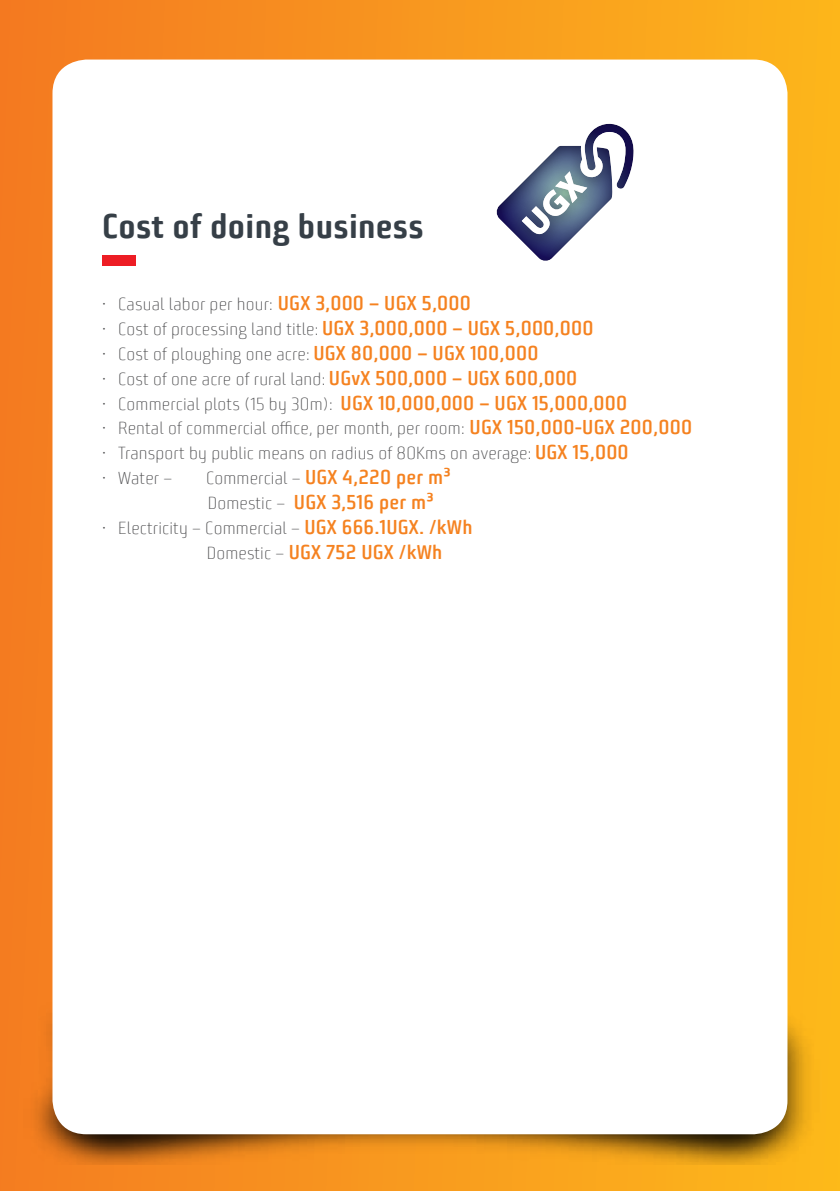
<style>
.page{position:relative;width:840px;height:1191px;background:#fff}
.page>*{position:absolute;margin:0;border:0;box-sizing:border-box;transform-origin:0 0}
.t1{font:700 34px "Bunuelo Clean Pro";letter-spacing:.01em;color:#363f47}
.t2{font:600 20px/24.8px "Bunuelo Clean Pro";letter-spacing:.01em;color:#f58220}
.t3{font:300 17.4px "Bunuelo Clean Pro";letter-spacing:.01em;color:#4d4d4f}
.s1{font-weight:600;font-size:20px;color:#f58220}
.s2{font-weight:300;font-size:17.4px;color:#4d4d4f}
</style>
<div class="page">
<hr style="left:0;top:0;width:1px;height:1191px;background:#f47a20">
<div style="left:0;top:1px;width:839px;height:1189px;background:linear-gradient(to right,#f47b23,#fdb81e)"></div>
<img style="left:0;top:1002px;width:839px;height:162px">
<div style="left:52px;top:60px;width:735px;height:1074px;background:#fff;border-radius:34px"></div>
<div style="left:492px;top:121px;width:142px;height:140px;background:#000;opacity:.4"></div>
<div style="left:102px;top:256px;width:34px;height:10px;background:#ed1d24"></div>
<h1 class="t1" style="left:102px;top:206px;width:322px">Cost of doing business</h1>
<p class="t3" style="left:102px;top:293px;width:370px">• Casual labor per hour: <span class="s1">UGX 3,000 – UGX 5,000</span></p>
<p class="t3" style="left:102px;top:318px;width:492px">• Cost of processing land title: <span class="s1">UGX 3,000,000 – UGX 5,000,000</span></p>
<p class="t3" style="left:102px;top:343px;width:437px">• Cost of ploughing one acre: <span class="s1">UGX 80,000 – UGX 100,000</span></p>
<p class="t3" style="left:102px;top:368px;width:476px">• Cost of one acre of rural land: <span class="s1">UGvX 500,000 – UGX 600,000</span></p>
<p class="t2" style="left:102px;top:390px;width:526px"><span class="s2">• Commercial plots (15 by 30m):</span> UGX 10,000,000 – UGX 15,000,000</p>
<p class="t3" style="left:102px;top:418px;width:591px">• Rental of commercial office, per month, per room: <span class="s1">UGX 150,000-UGX 200,000</span></p>
<p class="t3" style="left:102px;top:442px;width:527px">• Transport by public means on radius of 80Kms on average: <span class="s1">UGX 15,000</span></p>
<p class="t3" style="left:102px;top:467px;width:72px">• Water –</p>
<p class="t2" style="left:206px;top:465px;width:246px"><span class="s2">Commercial –</span> UGX 4,220 per m³<br><span class="s2">Domestic –</span> UGX 3,516 per m³</p>
<p class="t3" style="left:102px;top:517px;width:371px">• Electricity – Commercial – <span class="s1">UGX 666.1UGX. /kWh</span></p>
<p class="t2" style="left:206px;top:539px;width:237px"><span class="s2">Domestic –</span> UGX 752 UGX /kWh</p>
</div>
